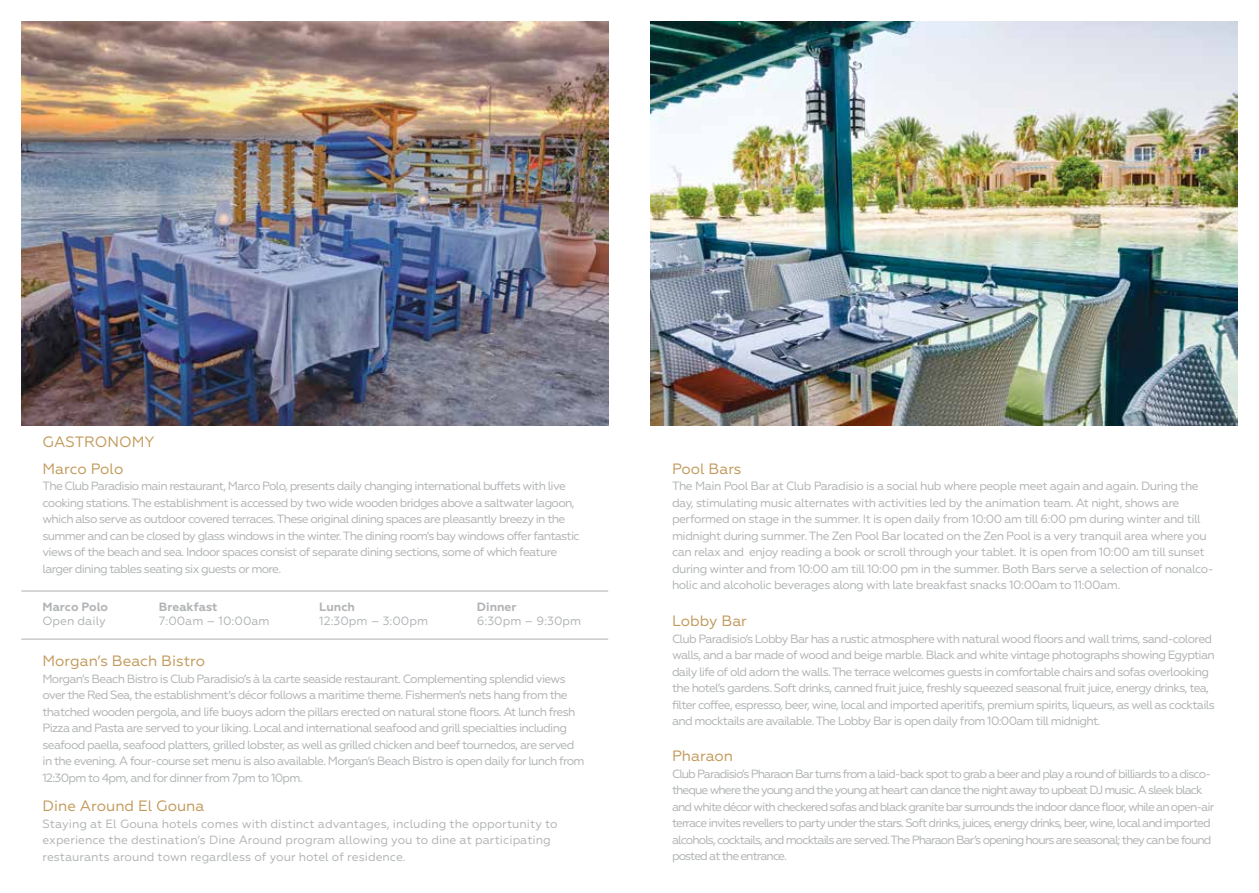
<style>
.page{position:relative;width:1259px;height:893px;background:#fff}
.page>*{position:absolute;margin:0;border:0;box-sizing:border-box;transform-origin:0 0}
.t1{font:15px/26.8px "Geometria";color:#c29a5b}
.t2{font:12px/16.5px "Geometria";letter-spacing:-.06em;color:#b1b4b6}
.t3{font:12px/16.5px "Geometria";letter-spacing:-.04em;color:#b1b4b6}
.t4{font:12px/16.5px "Geometria";letter-spacing:-.08em;color:#b1b4b6}
.t5{font:12px/16.5px "Geometria";color:#b1b4b6}
.t6{font:700 12px "Geometria";color:#b1b4b6}
</style>
<div class="page">
<hr style="left:21px;top:590px;width:587px;height:2px;background:#b1b4b6">
<hr style="left:21px;top:639px;width:587px;height:1px;background:#b1b4b6">
<img style="left:21px;top:21px;width:587px;height:404px">
<img style="left:651px;top:21px;width:586px;height:404px">
<p class="t1" style="left:43px;top:428px;width:114px">GASTRONOMY<br>Marco Polo</p>
<p class="t2" style="left:43px;top:478px;width:539px">The Club Paradisio main restaurant, Marco Polo, presents daily changing international buffets with live cooking stations. The establishment is accessed by two wide wooden bridges above a saltwater lagoon, which also serve as outdoor covered terraces. These original dining spaces are pleasantly breezy in the summer and can be closed by glass windows in the winter. The dining room’s bay windows offer fantastic views of the beach and sea. Indoor spaces consist of separate dining sections, some of which feature larger dining tables seating six guests or more.</p>
<p class="t6" style="left:43px;top:600px;width:67px">Marco Polo</p>
<p class="t5" style="left:43px;top:612px;width:65px">Open daily</p>
<p class="t6" style="left:159px;top:600px;width:60px">Breakfast</p>
<p class="t5" style="left:159px;top:612px;width:112px">7:00am – 10:00am</p>
<p class="t6" style="left:319px;top:600px;width:37px">Lunch</p>
<p class="t5" style="left:319px;top:612px;width:110px">12:30pm – 3:00pm</p>
<p class="t6" style="left:477px;top:600px;width:41px">Dinner</p>
<p class="t5" style="left:477px;top:612px;width:106px">6:30pm – 9:30pm</p>
<p class="t1" style="left:43px;top:647px;width:164px">Morgan’s Beach Bistro</p>
<p class="t2" style="left:43px;top:670px;width:543px">Morgan’s Beach Bistro is Club Paradisio’s à la carte seaside restaurant. Complementing splendid views over the Red Sea, the establishment’s décor follows a maritime theme. Fishermen’s nets hang from the thatched wooden pergola, and life buoys adorn the pillars erected on natural stone floors. At lunch fresh Pizza and Pasta are served to your liking. Local and international seafood and grill specialties including seafood paella, seafood platters, grilled lobster, as well as grilled chicken and beef tournedos, are served in the evening. A four-course set menu is also available. Morgan’s Beach Bistro is open daily for lunch from 12:30pm to 4pm, and for dinner from 7pm to 10pm.</p>
<p class="t1" style="left:43px;top:792px;width:163px">Dine Around El Gouna</p>
<p class="t5" style="left:43px;top:815px;width:517px">Staying at El Gouna hotels comes with distinct advantages, including the opportunity to experience the destination’s Dine Around program allowing you to dine at participating restaurants around town regardless of your hotel of residence.</p>
<p class="t1" style="left:672px;top:455px;width:71px">Pool Bars</p>
<p class="t3" style="left:672px;top:478px;width:543px">The Main Pool Bar at Club Paradisio is a social hub where people meet again and again. During the day, stimulating music alternates with activities led by the animation team. At night, shows are performed on stage in the summer. It is open daily from 10:00 am till 6:00 pm during winter and till midnight during summer. The Zen Pool Bar located on the Zen Pool is a very tranquil area where you can relax and enjoy reading a book or scroll through your tablet. It is open from 10:00 am till sunset during winter and from 10:00 am till 10:00 pm in the summer. Both Bars serve a selection of nonalco&shy;holic and alcoholic beverages along with late breakfast snacks 10:00am to 11:00am.</p>
<p class="t1" style="left:672px;top:608px;width:76px">Lobby Bar</p>
<p class="t2" style="left:672px;top:631px;width:544px">Club Paradisio’s Lobby Bar has a rustic atmosphere with natural wood floors and wall trims, sand-colored walls, and a bar made of wood and beige marble. Black and white vintage photographs showing Egyptian daily life of old adorn the walls. The terrace welcomes guests in comfortable chairs and sofas overlooking the hotel’s gardens. Soft drinks, canned fruit juice, freshly squeezed seasonal fruit juice, energy drinks, tea, filter coffee, espresso, beer, wine, local and imported aperitifs, premium spirits, liqueurs, as well as cocktails and mocktails are available. The Lobby Bar is open daily from 10:00am till midnight.</p>
<p class="t1" style="left:672px;top:742px;width:63px">Pharaon</p>
<p class="t4" style="left:672px;top:765px;width:543px">Club Paradisio’s Pharaon Bar turns from a laid-back spot to grab a beer and play a round of billiards to a disco&shy;theque where the young and the young at heart can dance the night away to upbeat DJ music. A sleek black and white décor with checkered sofas and black granite bar surrounds the indoor dance floor, while an open-air terrace invites revellers to party under the stars. Soft drinks, juices, energy drinks, beer, wine, local and imported alcohols, cocktails, and mocktails are served. The Pharaon Bar’s opening hours are seasonal; they can be found posted at the entrance.</p>
</div>
